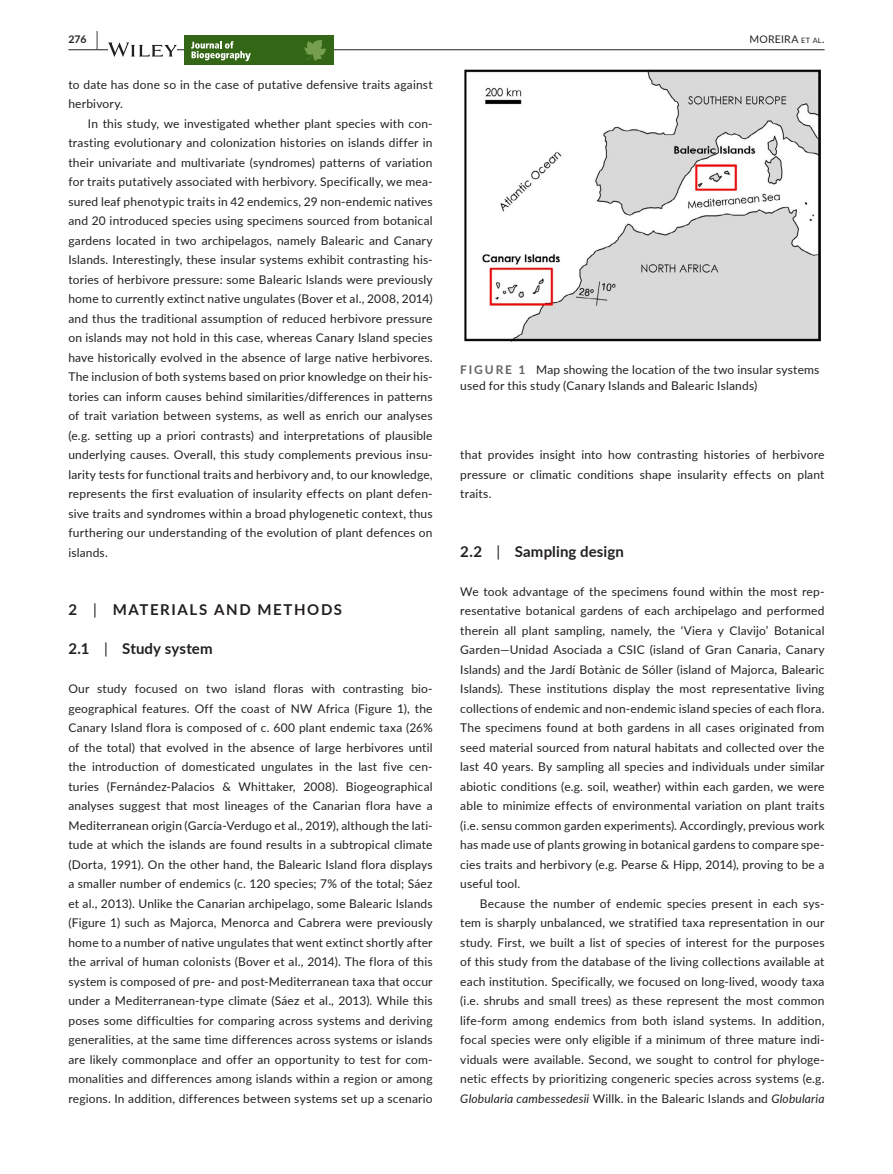
<style>
.page{position:relative;width:893px;height:1174px;background:#fff}
.page>*{position:absolute;margin:0;border:0;box-sizing:border-box;transform-origin:0 0}
.t1{font:700 15px "Lato";letter-spacing:.01em;color:#231f20}
.t2{font:700 15px "Lato";letter-spacing:.11em;color:#231f20}
.t3{font:12px/19.5px "Lato";letter-spacing:.015em;color:#231f20;text-align:justify}
.t4{font:10.5px "Lato";letter-spacing:.02em;color:#231f20}
.t5{font:700 10.5px "Lato";color:#231f20}
.s1{font-size:19.5px}
.s2{font-size:7.35px}
.s3{font-weight:700;color:#636366}
.s4{font-weight:400}
.s5{font-style:italic}
</style>
<div class="page">
<hr style="left:68px;top:49px;width:756px;height:1px;background:#231f20">
<svg style="left:108px;top:42px;width:69px;height:15px"></svg>
<div style="left:299px;top:35px;width:34px;height:30px;background:#346715"></div>
<div style="left:185px;top:35px;width:114px;height:30px;background:#346715"></div>
<svg style="left:304px;top:40px;width:22px;height:21px"></svg>
<svg style="left:191px;top:41px;width:60px;height:20px"></svg>
<img style="left:464px;top:69px;width:357px;height:272px">
<p class="t5" style="left:68px;top:31px;width:31px">276 <span class="s1">|</span></p>
<p class="t4" style="left:749px;top:31px;width:76px">MOREIRA <span class="s2">et al</span>.</p>
<p class="t3" style="left:68px;top:74px;width:366px">to date has done so in the case of putative defensive traits against herbivory.</p>
<p class="t3" style="left:68px;top:113px;width:366px;text-indent:20px">In this study, we investigated whether plant species with con&shy;trasting evolutionary and colonization histories on islands differ in their univariate and multivariate (syndromes) patterns of variation for traits putatively associated with herbivory. Specifically, we mea&shy;sured leaf phenotypic traits in 42 endemics, 29 non-endemic natives and 20 introduced species using specimens sourced from botanical gardens located in two archipelagos, namely Balearic and Canary Islands. Interestingly, these insular systems exhibit contrasting his&shy;tories of herbivore pressure: some Balearic Islands were previously home to currently extinct native ungulates (Bover et al., 2008, 2014) and thus the traditional assumption of reduced herbivore pressure on islands may not hold in this case, whereas Canary Island species have historically evolved in the absence of large native herbivores.<br>The inclusion of both systems based on prior knowledge on their his&shy;tories can inform causes behind similarities/differences in patterns of trait variation between systems, as well as enrich our analyses (e.g. setting up a priori contrasts) and interpretations of plausible underlying causes. Overall, this study complements previous insu&shy;larity tests for functional traits and herbivory and, to our knowledge, represents the first evaluation of insularity effects on plant defen&shy;sive traits and syndromes within a broad phylogenetic context, thus furthering our understanding of the evolution of plant defences on islands.</p>
<p class="t3" style="left:460px;top:360px;width:361px;line-height:16.5px"><span class="s3">FIGURE 1</span> Map showing the location of the two insular systems used for this study (Canary Islands and Balearic Islands)</p>
<p class="t3" style="left:460px;top:444px;width:366px">that provides insight into how contrasting histories of herbivore pressure or climatic conditions shape insularity effects on plant traits.</p>
<p class="t1" style="left:460px;top:540px;width:165px">2.2 <span class="s4">|</span> Sampling design</p>
<p class="t3" style="left:460px;top:581px;width:366px">We took advantage of the specimens found within the most rep&shy;resentative botanical gardens of each archipelago and performed therein all plant sampling, namely, the ‘Viera y Clavijo’ Botanical Garden—Unidad Asociada a CSIC (island of Gran Canaria, Canary Islands) and the Jardí Botànic de Sóller (island of Majorca, Balearic Islands). These institutions display the most representative living collections of endemic and non-endemic island species of each flora.<br>The specimens found at both gardens in all cases originated from seed material sourced from natural habitats and collected over the last 40 years. By sampling all species and individuals under similar abiotic conditions (e.g. soil, weather) within each garden, we were able to minimize effects of environmental variation on plant traits (i.e. sensu common garden experiments). Accordingly, previous work has made use of plants growing in botanical gardens to compare spe&shy;cies traits and herbivory (e.g. Pearse &amp; Hipp, 2014), proving to be a useful tool.</p>
<p class="t3" style="left:460px;top:893px;width:366px;text-indent:20px">Because the number of endemic species present in each sys&shy;tem is sharply unbalanced, we stratified taxa representation in our study. First, we built a list of species of interest for the purposes of this study from the database of the living collections available at each institution. Specifically, we focused on long-lived, woody taxa (i.e. shrubs and small trees) as these represent the most common life-form among endemics from both island systems. In addition, focal species were only eligible if a minimum of three mature indi&shy;viduals were available. Second, we sought to control for phyloge&shy;netic effects by prioritizing congeneric species across systems (e.g.<br><span class="s5">Globularia cambessedesii</span> Willk. in the Balearic Islands and <span class="s5">Globularia</span></p>
<p class="t2" style="left:68px;top:599px;width:275px">2 <span class="s4">|</span> MATERIALS AND METHODS</p>
<p class="t1" style="left:68px;top:638px;width:146px">2.1 <span class="s4">|</span> Study system</p>
<p class="t3" style="left:68px;top:678px;width:366px">Our study focused on two island floras with contrasting bio&shy;geographical features. Off the coast of NW Africa (Figure 1), the Canary Island flora is composed of c. 600 plant endemic taxa (26% of the total) that evolved in the absence of large herbivores until the introduction of domesticated ungulates in the last five cen&shy;turies (Fernández-Palacios &amp; Whittaker, 2008). Biogeographical analyses suggest that most lineages of the Canarian flora have a Mediterranean origin (García-Verdugo et al., 2019), although the lati&shy;tude at which the islands are found results in a subtropical climate (Dorta, 1991). On the other hand, the Balearic Island flora displays a smaller number of endemics (c. 120 species; 7% of the total; Sáez et al., 2013). Unlike the Canarian archipelago, some Balearic Islands (Figure 1) such as Majorca, Menorca and Cabrera were previously home to a number of native ungulates that went extinct shortly after the arrival of human colonists (Bover et al., 2014). The flora of this system is composed of pre- and post-Mediterranean taxa that occur under a Mediterranean-type climate (Sáez et al., 2013). While this poses some difficulties for comparing across systems and deriving generalities, at the same time differences across systems or islands are likely commonplace and offer an opportunity to test for com&shy;monalities and differences among islands within a region or among regions. In addition, differences between systems set up a scenario</p>
</div>
